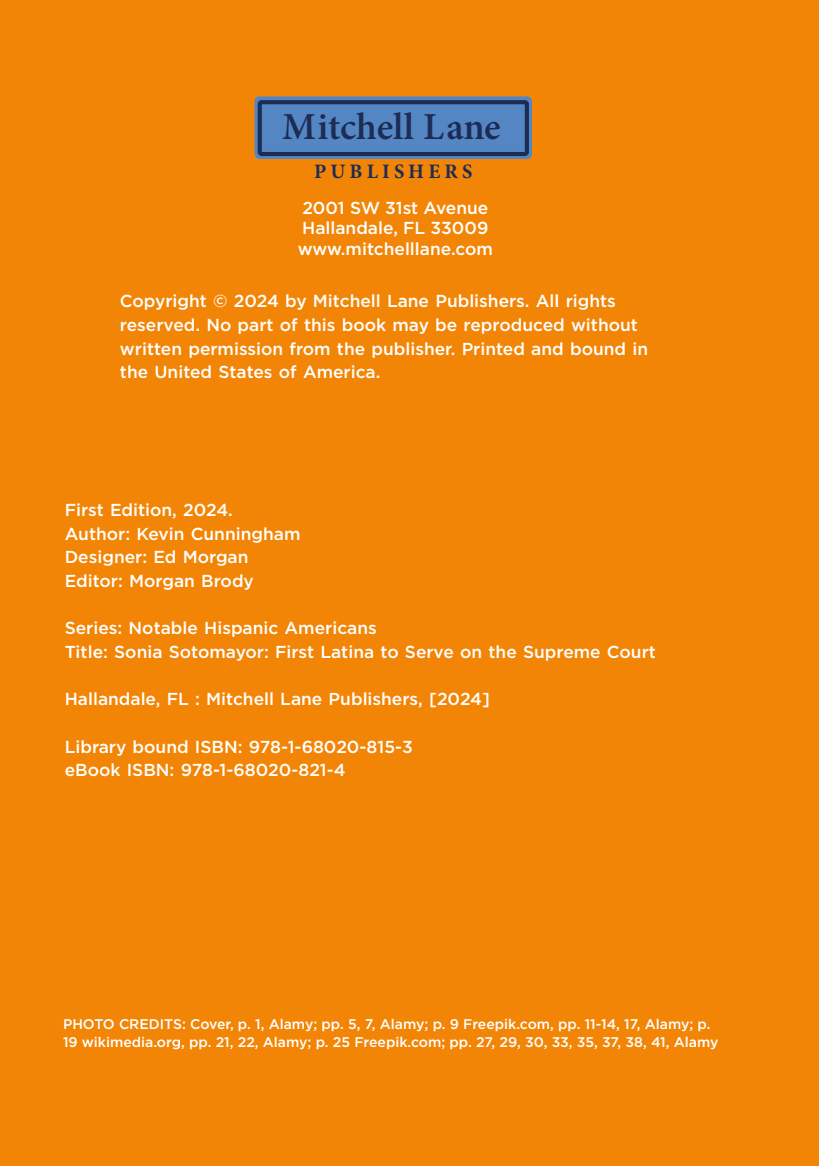
<style>
.page{position:relative;width:819px;height:1166px;background:#f38506}
.page>*{position:absolute;margin:0;border:0;box-sizing:border-box;transform-origin:0 0}
.t1{font:600 38.15px "Minion Pro";letter-spacing:-.005em;color:#1c2c54}
.t2{font:700 20.47px "Minion Pro";letter-spacing:.2em;color:#1c2c54}
.t3{font:500 17.32px/23.6px "Gotham";color:#fff}
.t4{font:500 14px/17.5px "Gotham";color:#fff}
</style>
<div class="page">
<div style="left:255px;top:96px;width:277px;height:63px;background:#5586c4;border-radius:5px"></div>
<div style="left:258px;top:100px;width:271px;height:56px;border:4px solid #1c2c54;border-radius:2px"></div>
<h1 class="t1" style="left:282px;top:100px;width:220px">Mitchell Lane</h1>
<p class="t2" style="left:314px;top:157px;width:160px">PUBLISHERS</p>
<p class="t3" style="left:298px;top:197px;width:197px;line-height:20.5px">2001 SW 31st Avenue<br>Hallandale, FL 33009 www.mitchelllane.com</p>
<p class="t3" style="left:120px;top:289px;width:530px">Copyright © 2024 by Mitchell Lane Publishers. All rights reserved. No part of this book may be reproduced without written permission from the publisher. Printed and bound in the United States of America.</p>
<p class="t3" style="left:65px;top:498px;width:237px">First Edition, 2024.<br>Author: Kevin Cunningham<br>Designer: Ed Morgan<br>Editor: Morgan Brody</p>
<p class="t3" style="left:65px;top:616px;width:593px">Series: Notable Hispanic Americans<br>Title: Sonia Sotomayor: First Latina to Serve on the Supreme Court</p>
<p class="t3" style="left:65px;top:687px;width:427px">Hallandale, FL : Mitchell Lane Publishers, [2024]</p>
<p class="t3" style="left:65px;top:734px;width:349px">Library bound ISBN: 978-1-68020-815-3 eBook ISBN: 978-1-68020-821-4</p>
<p class="t4" style="left:63px;top:1015px;width:657px">PHOTO CREDITS: Cover, p. 1, Alamy; pp. 5, 7, Alamy; p. 9 Freepik.com, pp. 11-14, 17, Alamy; p.<br>19 wikimedia.org, pp. 21, 22, Alamy; p. 25 Freepik.com; pp. 27, 29, 30, 33, 35, 37, 38, 41, Alamy</p>
</div>
